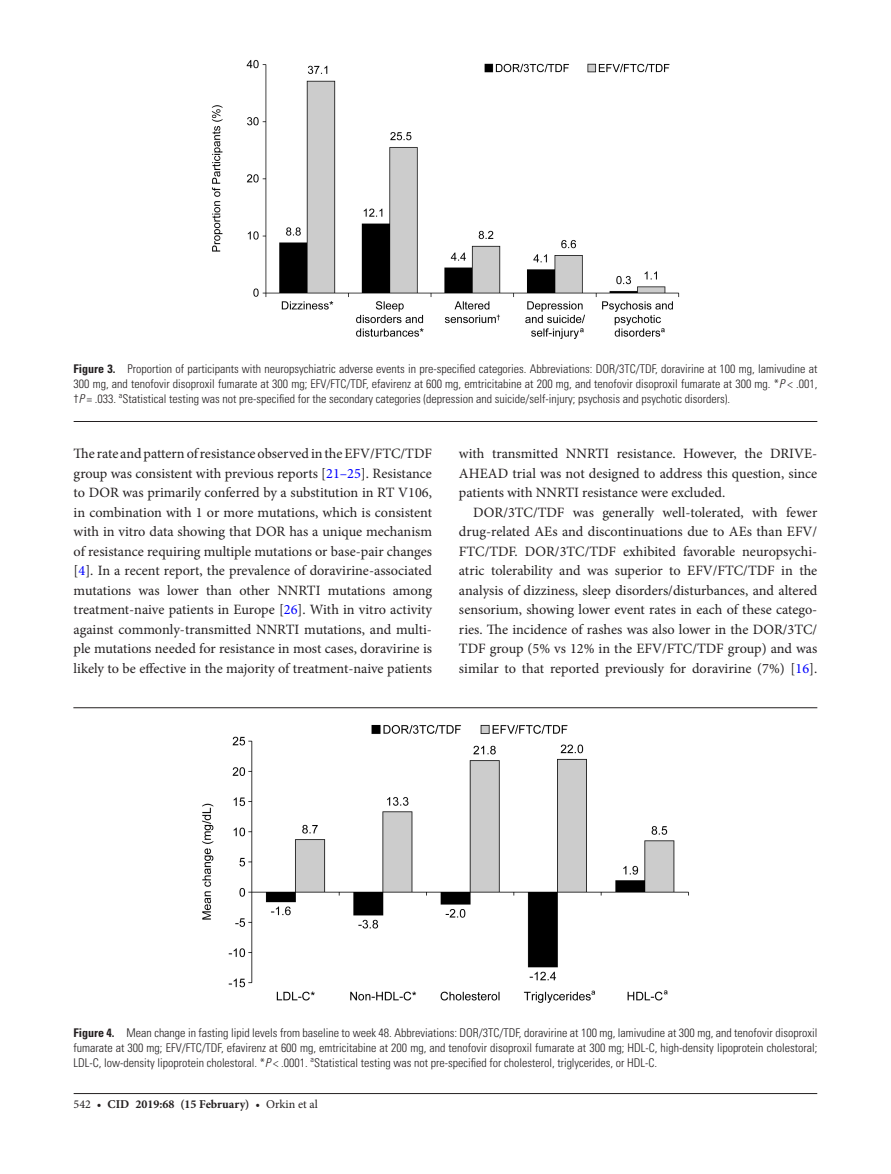
<style>
.page{position:relative;width:891px;height:1174px;background:#fff}
.page>*{position:absolute;margin:0;border:0;box-sizing:border-box;transform-origin:0 0}
.t1{font:14.25px/19.5px "Minion Pro";color:#231f20;text-align:justify}
.t2{font:300 condensed 12px/15px "Univers LT Std";color:#231f20;text-align:justify}
.t3{font:700 12px "Minion Pro";color:#231f20}
.t4{font:300 condensed 7.95px "Univers LT Std";color:#231f20}
.s1{font-weight:700}
.s2{font-style:italic}
.s3{color:#00f}
.s4{font-weight:400}
</style>
<div class="page">
<hr style="left:74px;top:1093px;width:743px;height:1px;background:#231f20">
<hr style="left:74px;top:421px;width:743px;height:1px;background:#231f20">
<img style="left:211px;top:60px;width:468px;height:279px">
<hr style="left:73px;top:707px;width:744px;height:1px;background:#231f20">
<img style="left:202px;top:724px;width:487px;height:279px">
<p class="t2" style="left:74px;top:361px;width:745px"><span class="s1">Figure 3.</span> Proportion of participants with neuropsychiatric adverse events in pre-specified categories. Abbreviations: DOR/3TC/TDF, doravirine at 100 mg, lamivudine at 300 mg, and tenofovir disoproxil fumarate at 300 mg; EFV/FTC/TDF, efavirenz at 600 mg, emtricitabine at 200 mg, and tenofovir disoproxil fumarate at 300 mg. *<span class="s2">P</span> &lt; .001, †<span class="s2">P</span> = .033.</p>
<p class="t4" style="left:119px;top:390px;width:5px">a</p>
<p class="t2" style="left:122px;top:391px;width:609px">Statistical testing was not pre-specified for the secondary categories (depression and suicide/self-injury; psychosis and psychotic disorders).</p>
<p class="t1" style="left:74px;top:444px;width:360px">The rate and pattern of resistance observed in the EFV/FTC/TDF group was consistent with previous reports [<span class="s3">21–25</span>]. Resistance to DOR was primarily conferred by a substitution in RT V106, in combination with 1 or more mutations, which is consistent with in vitro data showing that DOR has a unique mechanism of resistance requiring multiple mutations or base-pair changes [<span class="s3">4</span>]. In a recent report, the prevalence of doravirine-associated mutations was lower than other NNRTI mutations among treatment-naive patients in Europe [<span class="s3">26</span>]. With in vitro activity against commonly-transmitted NNRTI mutations, and multi&shy;ple mutations needed for resistance in most cases, doravirine is likely to be effective in the majority of treatment-naive patients</p>
<p class="t1" style="left:459px;top:444px;width:360px">with transmitted NNRTI resistance. However, the DRIVE-AHEAD trial was not designed to address this question, since patients with NNRTI resistance were excluded.</p>
<p class="t1" style="left:459px;top:503px;width:360px;text-indent:14px">DOR/3TC/TDF was generally well-tolerated, with fewer drug-related AEs and discontinuations due to AEs than EFV/ FTC/TDF. DOR/3TC/TDF exhibited favorable neuropsychi&shy;atric tolerability and was superior to EFV/FTC/TDF in the analysis of dizziness, sleep disorders/disturbances, and altered sensorium, showing lower event rates in each of these catego&shy;ries. The incidence of rashes was also lower in the DOR/3TC/ TDF group (5% vs 12% in the EFV/FTC/TDF group) and was similar to that reported previously for doravirine (7%) [<span class="s3">16</span>].</p>
<p class="t2" style="left:73px;top:1026px;width:746px"><span class="s1">Figure 4.</span> Mean change in fasting lipid levels from baseline to week 48. Abbreviations: DOR/3TC/TDF, doravirine at 100 mg, lamivudine at 300 mg, and tenofovir disoproxil fumarate at 300 mg; EFV/FTC/TDF, efavirenz at 600 mg, emtricitabine at 200 mg, and tenofovir disoproxil fumarate at 300 mg; HDL-C, high-density lipoprotein cholestoral; LDL-C, low-density lipoprotein cholestoral. *<span class="s2">P</span> &lt; .0001. <sup>a</sup>Statistical testing was not pre-specified for cholesterol, triglycerides, or HDL-C.</p>
<p class="t3" style="left:74px;top:1096px;width:246px"><span class="s4">542 •</span> CID 2019:68 (15 February) <span class="s4">• Orkin et al</span></p>
</div>
